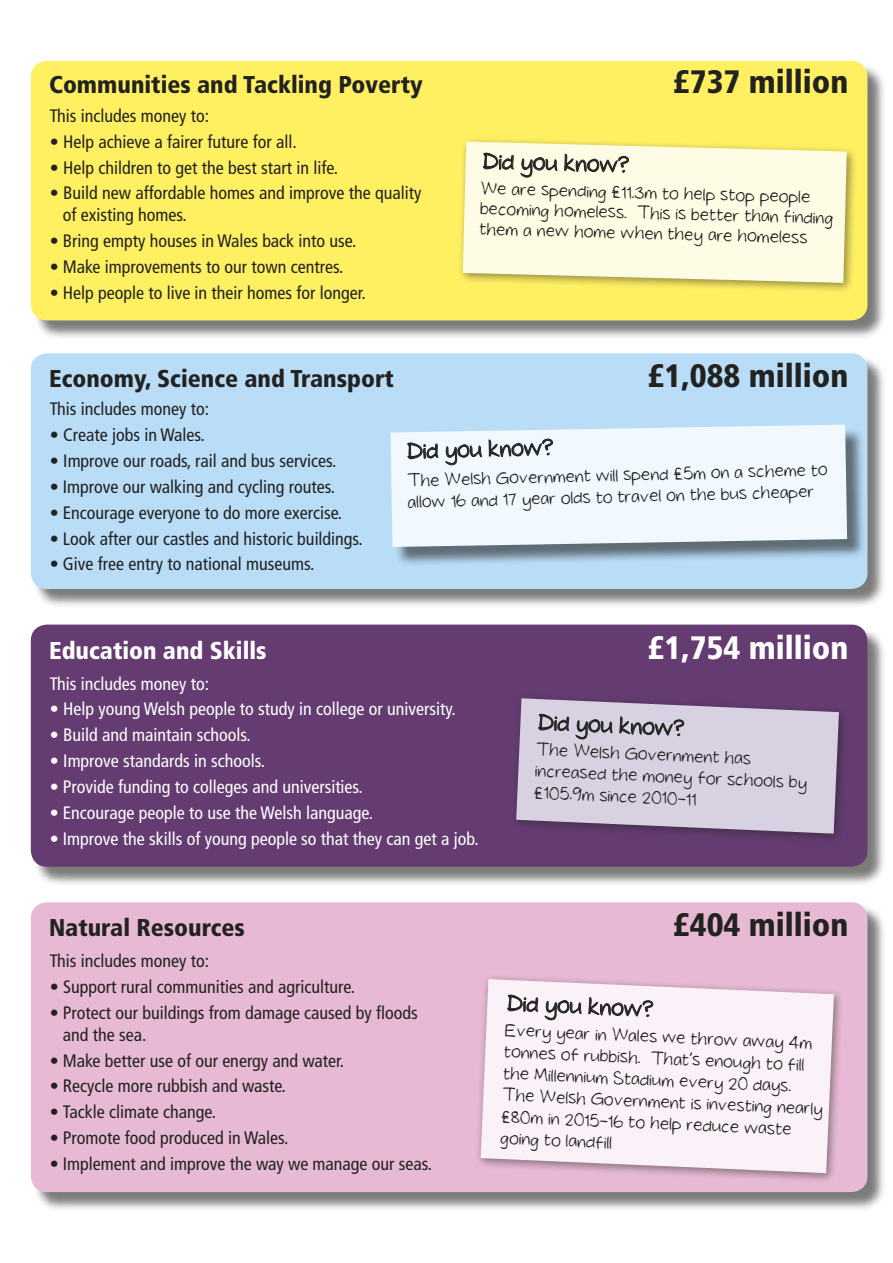
<style>
.page{position:relative;width:893px;height:1263px;background:#fff}
.page>*{position:absolute;margin:0;border:0;box-sizing:border-box;transform-origin:0 0}
.body_text{font:900 condensed 32.4px "Frutiger LT Std";color:#222221}
.body_text-2{font:900 condensed 32.4px "Frutiger LT Std";color:#fff}
.body_text-3{font:900 condensed 24.3px "Frutiger LT Std";color:#222221}
.body_text-4{font:900 condensed 24.3px "Frutiger LT Std";color:#fff}
.subheading{font:21px "Tidy Hand";color:#222221}
.bulletpoints{font:condensed 18px/21.6px "Frutiger LT Std";color:#222221}
.bulletpoints-2{font:condensed 18px "Frutiger LT Std";color:#fff}
.body_text-5{font:condensed 18px "Frutiger LT Std";color:#222221}
.body_text-6{font:condensed 18px "Frutiger LT Std";color:#fff}
.did_you_know_text{font:16.2px/21.8px "Tidy Hand";color:#222221}
</style>
<div class="page">
<div style="left:33px;top:627px;width:853px;height:258px;background:#222221;opacity:.6"></div>
<div style="left:31px;top:625px;width:836px;height:242px;background:#643c71;border-radius:16px"></div>
<div style="left:33px;top:904px;width:853px;height:307px;background:#222221;opacity:.6"></div>
<div style="left:31px;top:902px;width:836px;height:290px;background:#e7b9d4;border-radius:16px"></div>
<div style="left:33px;top:63px;width:853px;height:276px;background:#222221;opacity:.6"></div>
<div style="left:31px;top:61px;width:836px;height:259px;background:#fff062;border-radius:16px"></div>
<div style="left:33px;top:355px;width:853px;height:253px;background:#222221;opacity:.6"></div>
<div style="left:31px;top:353px;width:836px;height:236px;background:#b9dcf7;border-radius:16px"></div>
<div style="left:510px;top:692px;width:339px;height:152px;background:#222221;opacity:.5"></div>
<div style="left:475px;top:973px;width:369px;height:211px;background:#222221;opacity:.5"></div>
<svg style="left:481px;top:979px;width:353px;height:194px;background:#f5eaf2"></svg>
<div style="left:457px;top:136px;width:400px;height:157px;background:#222221;opacity:.5"></div>
<svg style="left:463px;top:142px;width:384px;height:141px;background:#fbf7d7"></svg>
<div style="left:393px;top:427px;width:473px;height:139px;background:#222221;opacity:.6"></div>
<svg style="left:390px;top:425px;width:457px;height:122px;background:#eaf3f8"></svg>
<svg style="left:516px;top:695px;width:323px;height:139px;background:#c3b8cc"></svg>
<svg style="left:507px;top:975px;width:31px;height:58px;background:#e0d5dc"></svg>
<svg style="left:545px;top:981px;width:37px;height:51px;background:#e0d8de"></svg>
<svg style="left:588px;top:980px;width:65px;height:54px;background:#e2d8df"></svg>
<svg style="left:483px;top:136px;width:31px;height:34px"></svg>
<svg style="left:520px;top:136px;width:37px;height:73px;background:#ece8c8"></svg>
<svg style="left:564px;top:154px;width:65px;height:19px"></svg>
<svg style="left:407px;top:425px;width:32px;height:73px;background:#dbe4eb"></svg>
<svg style="left:445px;top:425px;width:37px;height:71px;background:#dce5eb"></svg>
<svg style="left:489px;top:438px;width:64px;height:19px"></svg>
<p class="body_text-3" style="left:49px;top:70px;width:375px">Communities and Tackling Poverty</p>
<p class="body_text" style="left:673px;top:62px;width:177px">£737 million</p>
<p class="body_text-5" style="left:50px;top:105px;width:161px">This includes money to:</p>
<p class="bulletpoints" style="left:50px;top:131px;width:248px">• Help achieve a fairer future for all.</p>
<p class="bulletpoints" style="left:50px;top:157px;width:290px">• Help children to get the best start in life.</p>
<p class="bulletpoints" style="left:63px;top:182px;width:360px;text-indent:-13px">• Build new affordable homes and improve the quality of existing homes.</p>
<p class="bulletpoints" style="left:50px;top:230px;width:308px">• Bring empty houses in Wales back into use.</p>
<p class="bulletpoints" style="left:50px;top:256px;width:295px">• Make improvements to our town centres.</p>
<p class="bulletpoints" style="left:50px;top:282px;width:317px">• Help people to live in their homes for longer.</p>
<p class="subheading" style="left:483px;top:149px;width:148px;rotate:2deg">Did you know?</p>
<p class="did_you_know_text" style="left:480px;top:181px;width:355px;line-height:20.4px;rotate:1deg">We are spending £11.3m to help stop people becoming homeless. This is better than finding them a new home when they are homeless</p>
<p class="body_text-3" style="left:49px;top:363px;width:346px">Economy, Science and Transport</p>
<p class="body_text" style="left:648px;top:356px;width:202px">£1,088 million</p>
<p class="body_text-5" style="left:50px;top:399px;width:161px">This includes money to:</p>
<p class="bulletpoints" style="left:50px;top:424px;width:156px">• Create jobs in Wales.</p>
<p class="bulletpoints" style="left:50px;top:450px;width:288px">• Improve our roads, rail and bus services.</p>
<p class="bulletpoints" style="left:50px;top:476px;width:287px">• Improve our walking and cycling routes.</p>
<p class="bulletpoints" style="left:50px;top:502px;width:294px">• Encourage everyone to do more exercise.</p>
<p class="bulletpoints" style="left:50px;top:528px;width:314px">• Look after our castles and historic buildings.</p>
<p class="bulletpoints" style="left:50px;top:553px;width:266px">• Give free entry to national museums.</p>
<p class="subheading" style="left:407px;top:440px;width:148px;rotate:-2deg">Did you know?</p>
<p class="did_you_know_text" style="left:407px;top:469px;width:422px;rotate:-1deg">The Welsh Government will spend £5m on a scheme to allow 16 and 17 year olds to travel on the bus cheaper</p>
<p class="body_text-4" style="left:49px;top:636px;width:219px">Education and Skills</p>
<p class="body_text-2" style="left:648px;top:629px;width:202px">£1,754 million</p>
<p class="body_text-6" style="left:50px;top:673px;width:161px">This includes money to:</p>
<p class="bulletpoints-2" style="left:50px;top:699px;width:407px">• Help young Welsh people to study in college or university.</p>
<p class="bulletpoints-2" style="left:50px;top:725px;width:202px">• Build and maintain schools.</p>
<p class="bulletpoints-2" style="left:50px;top:750px;width:217px">• Improve standards in schools.</p>
<p class="bulletpoints-2" style="left:50px;top:776px;width:314px">• Provide funding to colleges and universities.</p>
<p class="bulletpoints-2" style="left:50px;top:802px;width:324px">• Encourage people to use the Welsh language.</p>
<p class="bulletpoints-2" style="left:50px;top:828px;width:430px">• Improve the skills of young people so that they can get a job.</p>
<p class="subheading" style="left:539px;top:710px;width:148px;rotate:3deg">Did you know?</p>
<p class="did_you_know_text" style="left:537px;top:739px;width:274px;rotate:3deg">The Welsh Government has increased the money for schools by £105.9m since 2010-11</p>
<p class="body_text-3" style="left:49px;top:913px;width:197px">Natural Resources</p>
<p class="body_text" style="left:673px;top:905px;width:177px">£404 million</p>
<p class="body_text-5" style="left:50px;top:951px;width:161px">This includes money to:</p>
<p class="bulletpoints" style="left:50px;top:976px;width:307px">• Support rural communities and agriculture.</p>
<p class="bulletpoints" style="left:63px;top:1002px;width:357px;text-indent:-13px">• Protect our buildings from damage caused by floods and the sea.</p>
<p class="bulletpoints" style="left:50px;top:1049px;width:296px">• Make better use of our energy and water.</p>
<p class="bulletpoints" style="left:50px;top:1075px;width:237px">• Recycle more rubbish and waste.</p>
<p class="bulletpoints" style="left:50px;top:1101px;width:167px">• Tackle climate change.</p>
<p class="bulletpoints" style="left:50px;top:1127px;width:240px">• Promote food produced in Wales.</p>
<p class="bulletpoints" style="left:50px;top:1153px;width:384px">• Implement and improve the way we manage our seas.</p>
<p class="subheading" style="left:508px;top:991px;width:148px;rotate:3deg">Did you know?</p>
<p class="did_you_know_text" style="left:506px;top:1019px;width:323px;rotate:3deg">Every year in Wales we throw away 4m tonnes of rubbish. That’s enough to fill the Millennium Stadium every 20 days.<br>The Welsh Government is investing nearly £80m in 2015-16 to help reduce waste going to landfill</p>
</div>
